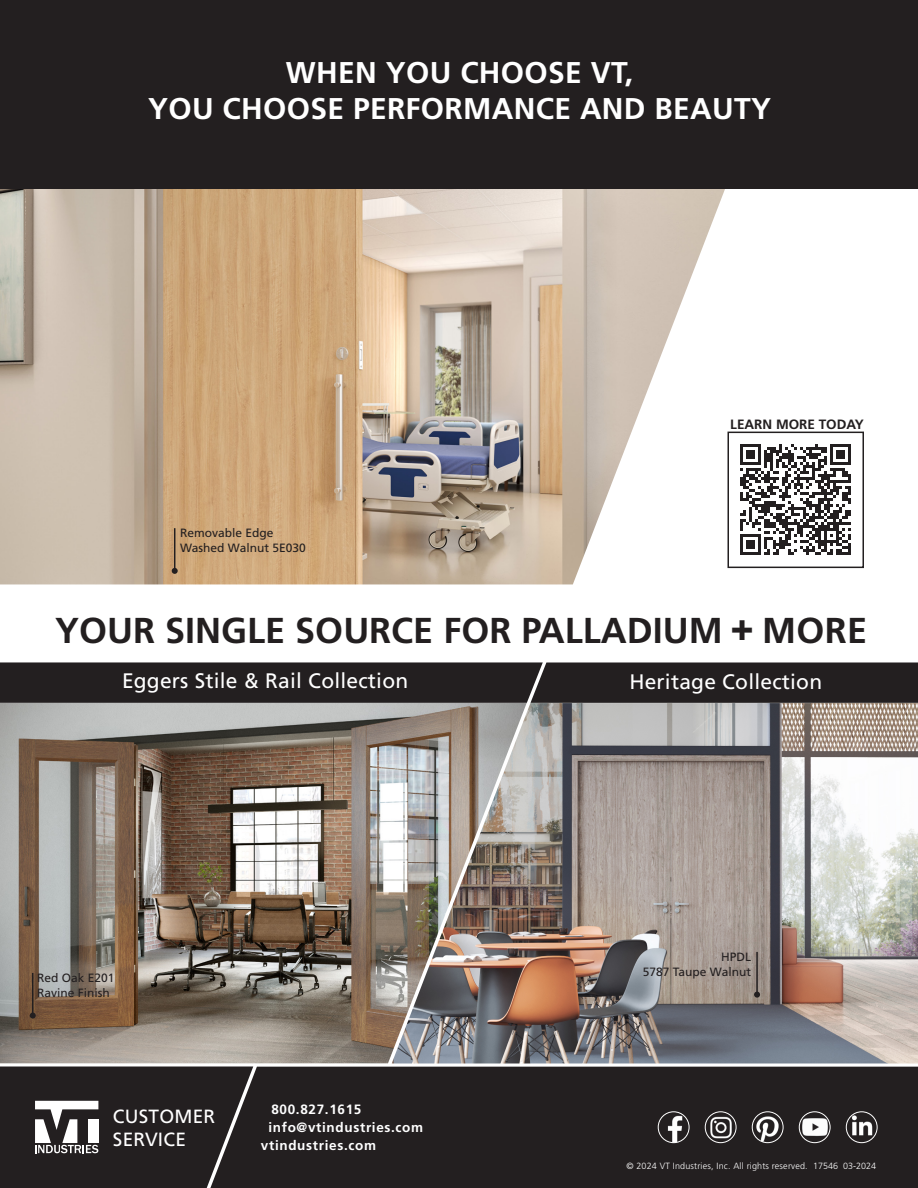
<style>
.page{position:relative;width:918px;height:1188px;background:#fff}
.page>*{position:absolute;margin:0;border:0;box-sizing:border-box;transform-origin:0 0}
.t1{font:700 36px "Frutiger LT Pro";color:#231f20}
.t2{font:700 30px/36px "Frutiger LT Pro";letter-spacing:.01em;color:#fff;text-align:center}
.t3{font:21px "Frutiger LT Pro";letter-spacing:.01em;color:#fff}
.t4{font:19.05px/23px "Frutiger LT Pro";letter-spacing:.01em;color:#fff}
.t5{font:700 13.5px "Frutiger LT Pro";letter-spacing:.05em;color:#fff}
.t6{font:700 13.5px "Frutiger LT Pro";color:#231f20}
.t7{font:12px/15px "Frutiger LT Pro";color:#231f20}
.t8{font:300 9px "Frutiger LT Pro";letter-spacing:.02em;color:#fff}
.s1{font-weight:900;font-size:39px}
</style>
<div class="page">
<img style="left:0;top:189px;width:725px;height:395px">
<img style="left:0;top:703px;width:392px;height:360px">
<img style="left:392px;top:703px;width:526px;height:361px">
<div style="left:253px;top:1067px;width:665px;height:121px;background:#231f20"></div>
<svg style="left:0;top:1066px;width:253px;height:122px;background:#332f30"></svg>
<img style="left:752px;top:1112px;width:31px;height:31px;border-radius:15px">
<div style="left:752px;top:1111px;width:31px;height:32px;border:1px solid #fff;border-radius:50%"></div>
<img style="left:658px;top:1112px;width:29px;height:31px">
<div style="left:658px;top:1111px;width:31px;height:32px;border:1px solid #fff;border-radius:50%"></div>
<img style="left:846px;top:1112px;width:31px;height:31px;border-radius:15px">
<div style="left:846px;top:1111px;width:32px;height:32px;border:1px solid #fff;border-radius:50%"></div>
<img style="left:705px;top:1112px;width:31px;height:31px;border-radius:15px">
<div style="left:705px;top:1111px;width:31px;height:32px;border:1px solid #fff;border-radius:50%"></div>
<img style="left:799px;top:1112px;width:31px;height:31px;border-radius:15px">
<div style="left:799px;top:1111px;width:31px;height:32px;border:1px solid #fff;border-radius:50%"></div>
<div style="left:0;top:0;width:918px;height:189px;background:#231f20"></div>
<svg style="left:740px;top:444px;width:111px;height:111px"></svg>
<div style="left:728px;top:432px;width:136px;height:136px;border:2px solid #231f20"></div>
<hr style="left:174px;top:528px;width:1px;height:43px;background:#231f20">
<svg style="left:172px;top:568px;width:6px;height:6px"></svg>
<hr style="left:756px;top:952px;width:2px;height:43px;background:#231f20">
<svg style="left:754px;top:992px;width:6px;height:6px"></svg>
<hr style="left:32px;top:973px;width:2px;height:43px;background:#231f20">
<svg style="left:30px;top:1013px;width:6px;height:6px"></svg>
<div style="left:0;top:662px;width:918px;height:41px;background:#231f20"></div>
<h2 class="t2" style="left:148px;top:55px;width:625px">WHEN YOU CHOOSE VT,<br>YOU CHOOSE PERFORMANCE AND BEAUTY</h2>
<p class="t7" style="left:180px;top:526px;width:127px">Removable Edge<br>Washed Walnut 5E030</p>
<p class="t6" style="left:730px;top:416px;width:135px">LEARN MORE TODAY</p>
<h1 class="t1" style="left:55px;top:609px;width:813px">YOUR SINGLE SOURCE FOR PALLADIUM <span class="s1">+</span> MORE</h1>
<h3 class="t3" style="left:122px;top:668px;width:288px">Eggers Stile &amp; Rail Collection</h3>
<h3 class="t3" style="left:629px;top:669px;width:194px">Heritage Collection</h3>
<p class="t7" style="left:37px;top:970px;width:79px">Red Oak E201<br>Ravine Finish</p>
<p class="t7" style="left:643px;top:949px;width:110px;text-align:right">HPDL<br>5787 Taupe Walnut</p>
<h3 class="t4" style="left:113px;top:1105px;width:104px">CUSTOMER<br>SERVICE</h3>
<p class="t5" style="left:271px;top:1101px;width:91px">800.827.1615</p>
<p class="t5" style="left:268px;top:1119px;width:156px">info@vtindustries.com</p>
<p class="t5" style="left:261px;top:1137px;width:117px">vtindustries.com</p>
<p class="t8" style="left:626px;top:1161px;width:251px">© 2024 VT Industries, Inc. All rights reserved. 17546 03-2024</p>
</div>
